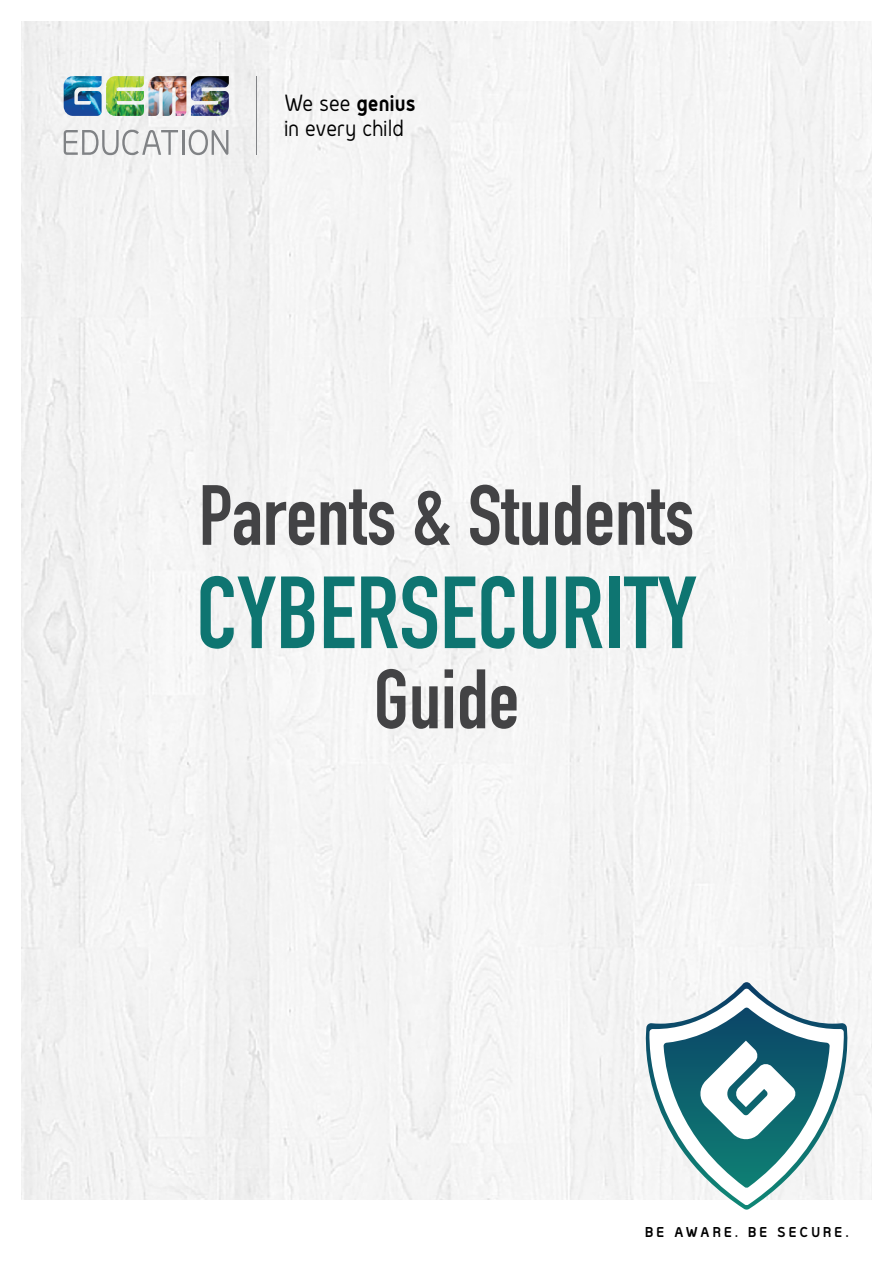
<style>
.page{position:relative;width:893px;height:1263px;background:#fff}
.page>*{position:absolute;margin:0;border:0;box-sizing:border-box;transform-origin:0 0}
.t1{font:700 100.5px "DIN Condensed";color:#0e7571}
.t2{font:700 83.85px "DIN Condensed";color:#434345}
.t3{font:700 82.8px "DIN Condensed";color:#434345}
.t4{font:21.3px/25.5px "Genius";color:#000;scale:.95 1}
.t5{font:700 13.05px "Genius";letter-spacing:.23em;color:#000}
.s1{font-weight:700}
</style>
<div class="page">
<div style="left:21px;top:21px;width:851px;height:1178px;background:#f4f4f4"></div>
<svg style="left:633px;top:982px;width:227px;height:227px"></svg>
<svg style="left:699px;top:1040px;width:97px;height:101px"></svg>
<img style="left:64px;top:76px;width:38px;height:40px">
<img style="left:191px;top:76px;width:38px;height:40px">
<img style="left:163px;top:89px;width:9px;height:27px">
<img style="left:148px;top:89px;width:11px;height:27px">
<img style="left:149px;top:76px;width:37px;height:6px">
<svg style="left:64px;top:130px;width:114px;height:25px"></svg>
<hr style="left:182px;top:130px;width:2px;height:25px;background:#808285">
<svg style="left:189px;top:130px;width:39px;height:25px"></svg>
<img style="left:106px;top:76px;width:38px;height:40px">
<hr style="left:256px;top:76px;width:1px;height:79px;background:#808285">
<p class="t4" style="left:284px;top:90px;width:140px">We see <span class="s1">genius </span>in every child</p>
<h2 class="t2" style="left:199px;top:459px;width:497px">Parents &amp; Students</h2>
<h1 class="t1" style="left:196px;top:545px;width:502px">CYBERSECURITY</h1>
<h3 class="t3" style="left:374px;top:644px;width:147px">Guide</h3>
<p class="t5" style="left:645px;top:1223px;width:205px">BE AWARE. BE SECURE.</p>
</div>
